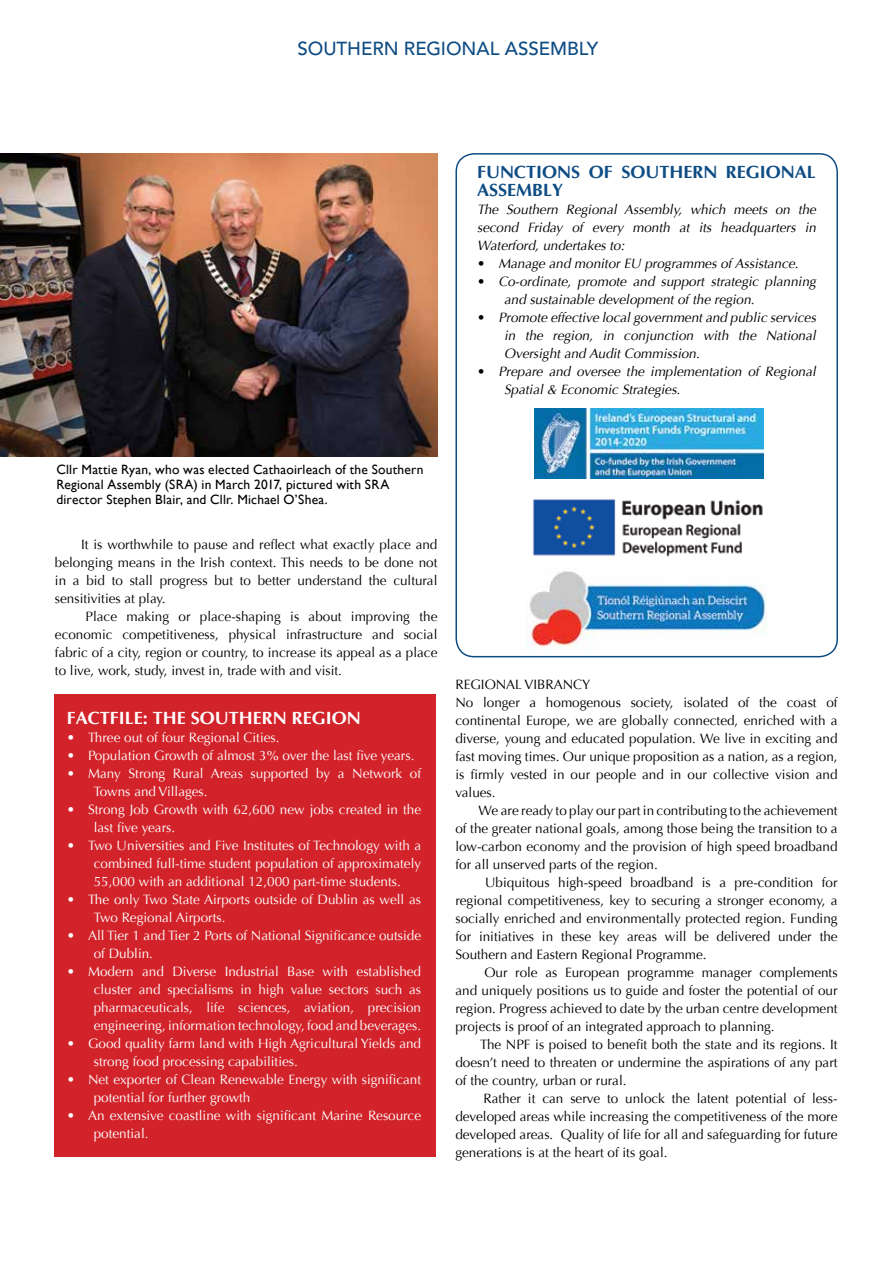
<style>
.page{position:relative;width:893px;height:1263px;background:#fff}
.page>*{position:absolute;margin:0;border:0;box-sizing:border-box;transform-origin:0 0}
.t1{font:500 18.75px "Avenir";letter-spacing:-.005em;color:#0e4c84}
.t2{font:700 18px/18px "Optima";color:#0e4c84}
.t3{font:700 18px "Optima";color:#fff}
.t4{font:13.5px/18px "Optima";color:#000;text-align:justify}
.t5{font:13.5px/18px "Optima";color:#fff}
.t6{font:italic 13.5px/18px "Optima";color:#000;text-align:justify}
.t7{font:13.5px/15px "Gill Sans";letter-spacing:.015em;color:#000}
.s1{font-style:normal}
</style>
<div class="page">
<div style="left:55px;top:694px;width:381px;height:463px;background:#d2232a"></div>
<img style="left:0;top:153px;width:437px;height:303px">
<div style="left:455px;top:153px;width:383px;height:504px;border:2px solid #0e4c84;border-radius:18px"></div>
<img style="left:534px;top:408px;width:230px;height:71px">
<img style="left:525px;top:571px;width:241px;height:78px">
<img style="left:533px;top:499px;width:230px;height:58px">
<h1 class="t1" style="left:298px;top:38px;width:302px">SOUTHERN REGIONAL ASSEMBLY</h1>
<h2 class="t2" style="left:477px;top:163px;width:340px">FUNCTIONS OF SOUTHERN REGIONAL<br>ASSEMBLY</h2>
<p class="t6" style="left:477px;top:201px;width:343px">The Southern Regional Assembly, which meets on the second Friday of every month at its headquarters in Waterford, undertakes to:</p>
<p class="t6" style="left:477px;top:255px;width:326px"><span class="s1">•</span> Manage and monitor EU programmes of Assistance.</p>
<p class="t6" style="left:504px;top:273px;width:316px;text-indent:-27px"><span class="s1">•</span> Co-ordinate, promote and support strategic planning and sustainable development of the region.</p>
<p class="t6" style="left:504px;top:309px;width:316px;text-indent:-27px"><span class="s1">•</span> Promote effective localgovernmentand public services in the region, in conj unction with the National Oversight and Audit Commission.</p>
<p class="t6" style="left:504px;top:363px;width:316px;text-indent:-27px"><span class="s1">•</span> Prepare and oversee the implementation of Regional<br>Spatial &amp; Economic Strategies.</p>
<p class="t7" style="left:56px;top:462px;width:368px">Cllr Mattie Ryan, who was elected Cathaoirleach of the Southern<br>Regional Assembly (SRA) in March 2017, pictured with SRA director Stephen Blair, and Cllr. Michael O’Shea.</p>
<p class="t4" style="left:55px;top:535px;width:384px;text-indent:26px">It is worthwhile to pause and reflect what exactly place and belonging means in the Irish context. This needs to be done not in a bid to stall progress but to better understand the cultural sensitivities at play.</p>
<p class="t4" style="left:55px;top:607px;width:384px;text-indent:31px">Place making or place-shaping is about improving the economic competitiveness, physical infrastructure and social fabric of a city, region or country, to increase its appeal as a place to live, work, study, invest in, trade with and visit.</p>
<h2 class="t3" style="left:67px;top:708px;width:296px">FACTFILE: THE SOUTHERN REGION</h2>
<p class="t5" style="left:67px;top:728px;width:214px">• Three out of four Regional Cities.</p>
<p class="t5" style="left:67px;top:746px;width:349px">• Population Growth of almost 3% over the last five years.</p>
<p class="t5" style="left:94px;top:764px;width:329px;text-indent:-27px">• Many Strong Rural Areas supported by a Network of<br>Towns and Villages.</p>
<p class="t5" style="left:94px;top:800px;width:329px;text-indent:-27px">• Strong Job Growth with 62,600 new jobs created in the last five years.</p>
<p class="t5" style="left:94px;top:836px;width:329px;text-align:justify;text-indent:-27px">• Two Universities and Five Institutes of Technology with a combined full-time student population of approximately 55,000 with an additional 12,000 part-time students.</p>
<p class="t5" style="left:94px;top:890px;width:329px;text-indent:-27px">• The only Two State Airports outside of Dublin as well as<br>Two Regional Airports.</p>
<p class="t5" style="left:94px;top:926px;width:329px;text-indent:-27px">• All Tier 1 and Tier 2 Ports of National Significance outside of Dublin.</p>
<p class="t5" style="left:94px;top:962px;width:329px;text-align:justify;text-indent:-27px">• Modern and Diverse Industrial Base with established cluster and specialisms in high value sectors such as pharmaceuticals, life sciences, aviation, precision engineering, information technology, food and beverages.</p>
<p class="t5" style="left:94px;top:1034px;width:329px;text-indent:-27px">• Good quality farm land with High Agricultural Yields and strong food processing capabilities.</p>
<p class="t5" style="left:94px;top:1070px;width:329px;text-indent:-27px">• Net exporter of Clean Renewable Energy with significant potential for further growth</p>
<p class="t5" style="left:94px;top:1106px;width:329px;text-indent:-27px">• An extensive coastline with significant Marine Resource potential.</p>
<p class="t4" style="left:455px;top:675px;width:384px;text-align:left">REGIONAL VIBRANCY<br>No longer a homogenous society, isolated of the coast of continental Europe, we are globally connected, enriched with a diverse, young and educated population. We live in exciting and fast moving times. Our unique proposition as a nation, as a region, is firmly vested in our people and in our collective vision and values.</p>
<p class="t4" style="left:455px;top:801px;width:384px;text-indent:23px">We are ready to play our part in contributing to the achievement of the greater national goals, among those being the transition to a low-carbon economy and the provision of high speed broadband for all unserved parts of the region.</p>
<p class="t4" style="left:455px;top:873px;width:384px;text-indent:30px">Ubiquitous high-speed broadband is a pre-condition for regional competitiveness, key to securing a stronger economy, a socially enriched and environmentally protected region. Funding for initiatives in these key areas will be delivered under the Southern and Eastern Regional Programme.</p>
<p class="t4" style="left:455px;top:963px;width:384px;text-indent:29px">Our role as European programme manager complements and uniquely positions us to guide and foster the potential of our region. Progress achieved to date by the urban centre development projects is proof of an integrated approach to planning.</p>
<p class="t4" style="left:455px;top:1035px;width:384px;text-indent:25px">The NPF is poised to benefit both the state and its regions. It doesn’t need to threaten or undermine the aspirations of any part of the country, urban or rural.</p>
<p class="t4" style="left:455px;top:1089px;width:384px;text-indent:28px">Rather it can serve to unlock the latent potential of less&shy;developed areas while increasing the competitiveness of the more developed areas. Quality of life for all and safeguarding for future generations is at the heart of its goal.</p>
</div>
